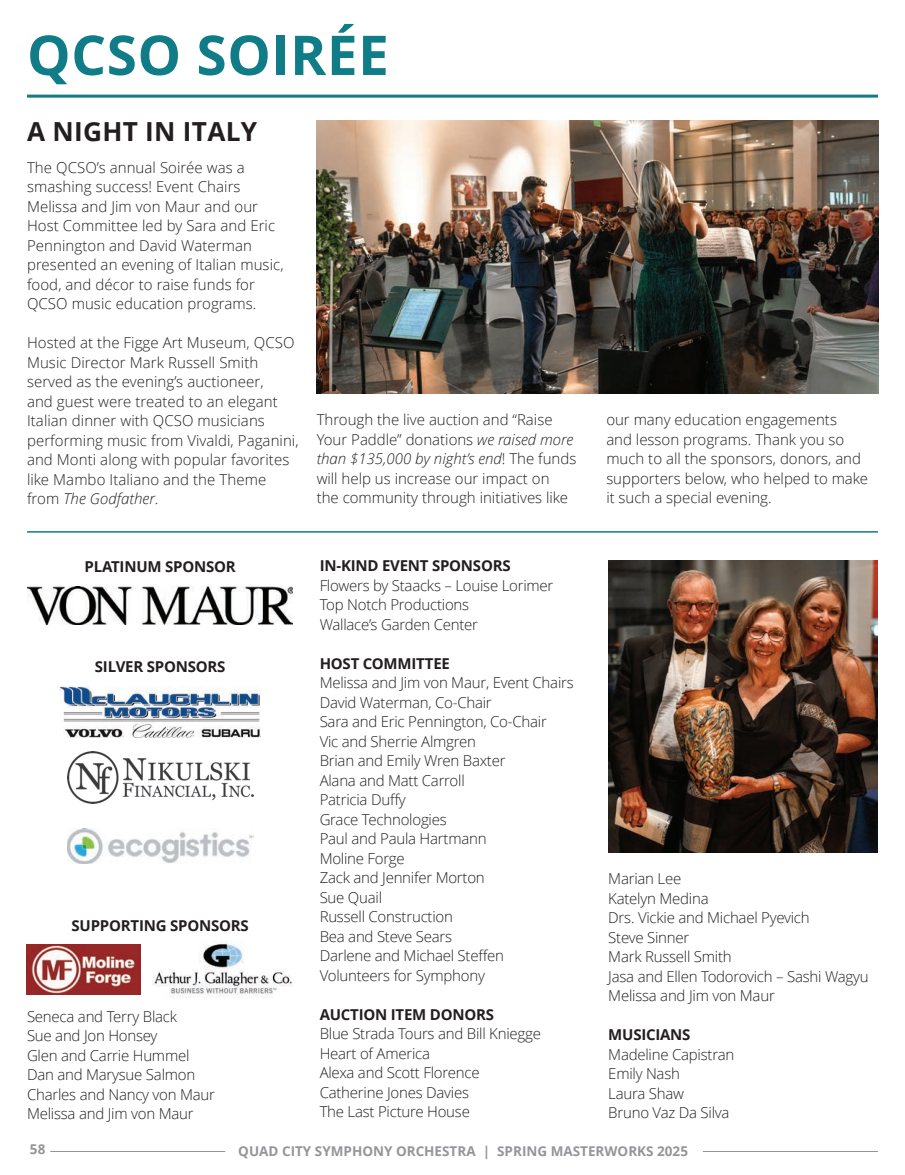
<style>
.page{position:relative;width:905px;height:1175px;background:#fff}
.page>*{position:absolute;margin:0;border:0;box-sizing:border-box;transform-origin:0 0}
.t1{font:700 54.75px "Open Sans";letter-spacing:.01em;color:#0f7c88}
.t2{font:700 26.25px "Open Sans";letter-spacing:.01em;color:#231f20}
.t3{font:300 15px/19.5px "Open Sans";letter-spacing:-.015em;color:#231f20}
.t4{font:300 15px/19.5px "Open Sans";letter-spacing:.005em;color:#231f20}
.t5{font:700 15px "Open Sans";letter-spacing:-.015em;color:#231f20}
.t6{font:700 13.5px "Open Sans";color:#939598}
.s1{font-style:italic}
</style>
<div class="page">
<hr style="left:703px;top:1151px;width:174px;height:1px;background:#939598">
<hr style="left:50px;top:1151px;width:175px;height:1px;background:#939598">
<hr style="left:27px;top:95px;width:851px;height:3px;background:#0f7c88">
<img style="left:27px;top:587px;width:266px;height:37px">
<img style="left:153px;top:942px;width:140px;height:56px">
<img style="left:27px;top:944px;width:114px;height:50px">
<img style="left:60px;top:686px;width:201px;height:51px">
<img style="left:67px;top:751px;width:186px;height:52px">
<img style="left:67px;top:828px;width:186px;height:35px">
<img style="left:317px;top:121px;width:561px;height:272px">
<img style="left:608px;top:560px;width:270px;height:292px">
<hr style="left:27px;top:531px;width:851px;height:1px;background:#0f7c88">
<h1 class="t1" style="left:27px;top:16px;width:363px">QCSO SOIRÉE</h1>
<h2 class="t2" style="left:27px;top:113px;width:232px">A NIGHT IN ITALY</h2>
<p class="t4" style="left:27px;top:157px;width:258px">The QCSO’s annual Soirée was a smashing success! Event Chairs<br>Melissa and Jim von Maur and our<br>Host Committee led by Sara and Eric<br>Pennington and David Waterman presented an evening of Italian music, food, and décor to raise funds for<br>QCSO music education programs.</p>
<p class="t4" style="left:27px;top:333px;width:273px">Hosted at the Figge Art Museum, QCSO Music Director Mark Russell Smith served as the evening’s auctioneer,<br>and guest were treated to an elegant Italian dinner with QCSO musicians performing music from Vivaldi, Paganini, and Monti along with popular favorites like Mambo Italiano and the Theme from <span class="s1">The Godfather</span>.</p>
<p class="t3" style="left:316px;top:410px;width:261px">Through the live auction and “Raise Your Paddle” donations <span class="s1">we raised more than $135,000 by night’s end</span>! The funds will help us increase our impact on<br>the community through initiatives like</p>
<p class="t3" style="left:606px;top:410px;width:263px">our many education engagements<br>and lesson programs. Thank you so much to all the sponsors, donors, and supporters below, who helped to make it such a special evening.</p>
<p class="t5" style="left:85px;top:556px;width:152px">PLATINUM SPONSOR</p>
<p class="t5" style="left:95px;top:656px;width:132px">SILVER SPONSORS</p>
<p class="t5" style="left:72px;top:915px;width:179px">SUPPORTING SPONSORS</p>
<p class="t3" style="left:27px;top:1006px;width:189px">Seneca and Terry Black<br>Sue and Jon Honsey<br>Glen and Carrie Hummel<br>Dan and Marysue Salmon<br>Charles and Nancy von Maur<br>Melissa and Jim von Maur</p>
<p class="t5" style="left:320px;top:555px;width:192px">IN-KIND EVENT SPONSORS</p>
<p class="t3" style="left:320px;top:575px;width:235px">Flowers by Staacks – Louise Lorimer<br>Top Notch Productions<br>Wallace’s Garden Center</p>
<p class="t5" style="left:320px;top:652px;width:132px">HOST COMMITTEE</p>
<p class="t3" style="left:320px;top:672px;width:255px">Melissa and Jim von Maur, Event Chairs<br>David Waterman, Co-Chair<br>Sara and Eric Pennington, Co-Chair<br>Vic and Sherrie Almgren<br>Brian and Emily Wren Baxter<br>Alana and Matt Carroll<br>Patricia Duffy<br>Grace Technologies<br>Paul and Paula Hartmann<br>Moline Forge<br>Zack and Jennifer Morton<br>Sue Quail<br>Russell Construction<br>Bea and Steve Sears<br>Darlene and Michael Steffen<br>Volunteers for Symphony</p>
<p class="t5" style="left:320px;top:1003px;width:176px">AUCTION ITEM DONORS</p>
<p class="t3" style="left:320px;top:1023px;width:223px">Blue Strada Tours and Bill Kniegge<br>Heart of America<br>Alexa and Scott Florence<br>Catherine Jones Davies<br>The Last Picture House</p>
<p class="t3" style="left:608px;top:868px;width:262px">Marian Lee<br>Katelyn Medina<br>Drs. Vickie and Michael Pyevich<br>Steve Sinner<br>Mark Russell Smith<br>Jasa and Ellen Todorovich – Sashi Wagyu<br>Melissa and Jim von Maur</p>
<p class="t5" style="left:608px;top:1024px;width:84px">MUSICIANS</p>
<p class="t3" style="left:608px;top:1044px;width:127px">Madeline Capistran<br>Emily Nash<br>Laura Shaw<br>Bruno Vaz Da Silva</p>
<p class="t6" style="left:30px;top:1139px;width:17px">58</p>
<p class="t6" style="left:238px;top:1141px;width:451px">QUAD CITY SYMPHONY ORCHESTRA | SPRING MASTERWORKS 2025</p>
</div>
